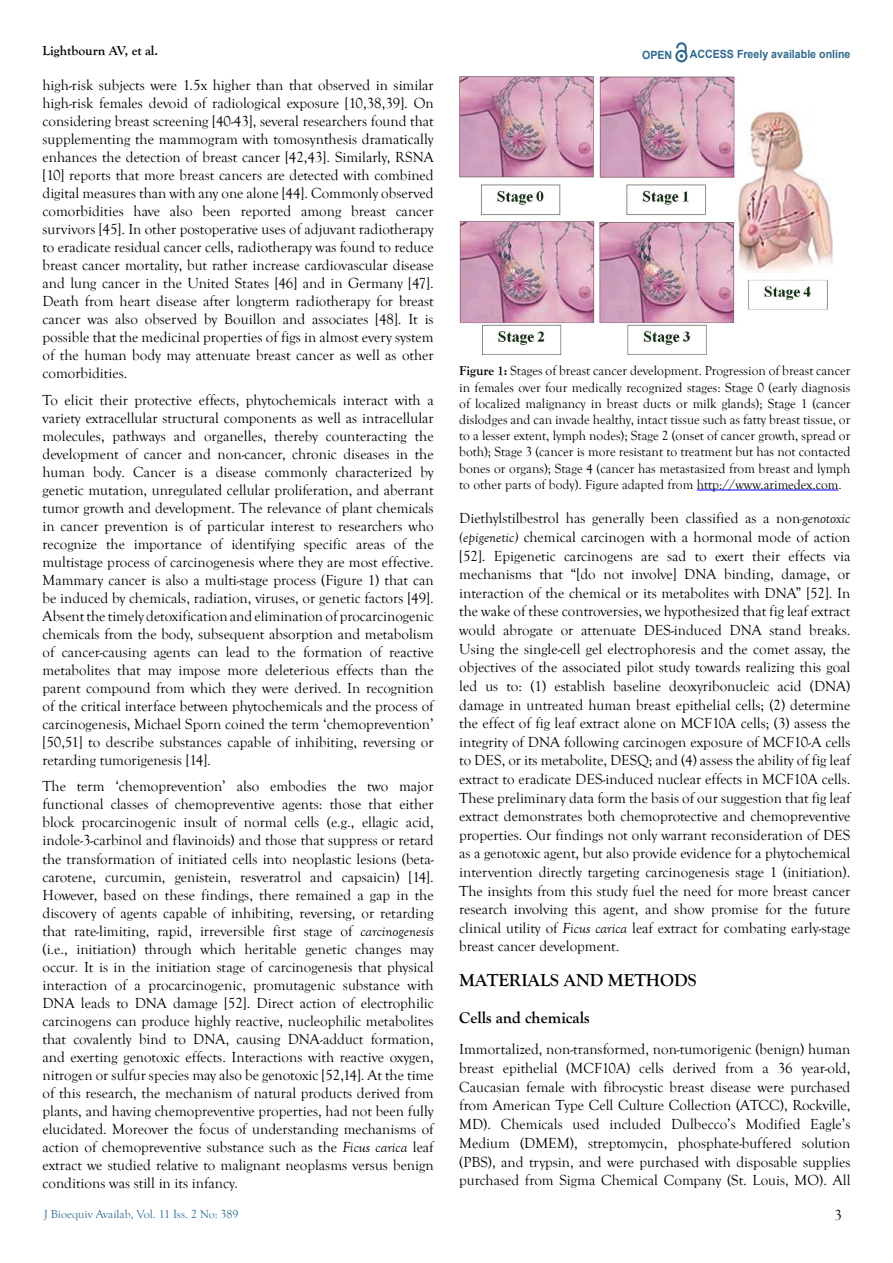
<style>
.page{position:relative;width:893px;height:1263px;background:#fff}
.page>*{position:absolute;margin:0;border:0;box-sizing:border-box;transform-origin:0 0}
.t1{font:700 18px "Goudy Old Style T";color:#000}
.t2{font:700 16.5px "Goudy Old Style T";color:#000}
.t3{font:15px/18px "Goudy Old Style T";color:#000;text-align:justify}
.t4{font:13.5px/16.2px "Goudy Old Style T";color:#000;text-align:justify}
.t5{font:700 13.5px "Goudy Old Style T";color:#000}
.t6{font:12px "Goudy Old Style T";color:#2c6b8f}
.t7{font:700 11.25px "Arial";color:#2d6a8e;scale:.94 1}
.s1{font-style:italic}
.s2{font-weight:700}
</style>
<div class="page">
<svg style="left:675px;top:43px;width:12px;height:19px"></svg>
<img style="left:459px;top:77px;width:374px;height:278px">
<hr style="left:697px;top:490px;width:141px;height:1px;background:#00f">
<p class="t5" style="left:43px;top:43px;width:117px">Lightbourn AV, et al.</p>
<p class="t7" style="left:642px;top:47px;width:34px">OPEN</p>
<p class="t7" style="left:690px;top:46px;width:172px">ACCESS Freely available online</p>
<p class="t3" style="left:43px;top:77px;width:393px">high-risk subjects were 1.5x higher than that observed in similar high-risk females devoid of radiological exposure [10,38,39]. On considering breast screening [40-43], several researchers found that supplementing the mammogram with tomosynthesis dramatically enhances the detection of breast cancer [42,43]. Similarly, RSNA [10] reports that more breast cancers are detected with combined digital measures than with any one alone [44]. Commonly observed comorbidities have also been reported among breast cancer survivors [45]. In other postoperative uses of adjuvant radiotherapy to eradicate residual cancer cells, radiotherapy was found to reduce breast cancer mortality, but rather increase cardiovascular disease and lung cancer in the United States [46] and in Germany [47].<br>Death from heart disease after longterm radiotherapy for breast cancer was also observed by Bouillon and associates [48]. It is possible that the medicinal properties of figs in almost every system of the human body may attenuate breast cancer as well as other comorbidities.</p>
<p class="t3" style="left:43px;top:391px;width:393px">To elicit their protective effects, phytochemicals interact with a variety extracellular structural components as well as intracellular molecules, pathways and organelles, thereby counteracting the development of cancer and non-cancer, chronic diseases in the human body. Cancer is a disease commonly characterized by genetic mutation, unregulated cellular proliferation, and aberrant tumor growth and development. The relevance of plant chemicals in cancer prevention is of particular interest to researchers who recognize the importance of identifying specific areas of the multistage process of carcinogenesis where they are most effective.<br>Mammary cancer is also a multi-stage process (Figure 1) that can be induced by chemicals, radiation, viruses, or genetic factors [49].<br>Absent the timely detoxification and elimination of procarcinogenic chemicals from the body, subsequent absorption and metabolism of cancer-causing agents can lead to the formation of reactive metabolites that may impose more deleterious effects than the parent compound from which they were derived. In recognition of the critical interface between phytochemicals and the process of carcinogenesis, Michael Sporn coined the term ‘chemoprevention’ [50,51] to describe substances capable of inhibiting, reversing or retarding tumorigenesis [14].</p>
<p class="t3" style="left:43px;top:778px;width:393px">The term ‘chemoprevention’ also embodies the two major functional classes of chemopreventive agents: those that either block procarcinogenic insult of normal cells (e.g., ellagic acid, indole-3-carbinol and flavinoids) and those that suppress or retard the transformation of initiated cells into neoplastic lesions (beta&shy;carotene, curcumin, genistein, resveratrol and capsaicin) [14].<br>However, based on these findings, there remained a gap in the discovery of agents capable of inhibiting, reversing, or retarding that rate-limiting, rapid, irreversible first stage of <span class="s1">carcinogenesis </span>(i.e., initiation) through which heritable genetic changes may occur<span class="s1">.</span> It is in the initiation stage of carcinogenesis that physical interaction of a procarcinogenic, promutagenic substance with DNA leads to DNA damage [52]. Direct action of electrophilic carcinogens can produce highly reactive, nucleophilic metabolites that covalently bind to DNA, causing DNA-adduct formation, and exerting genotoxic effects. Interactions with reactive oxygen, nitrogen or sulfur species may also be genotoxic [52,14]. At the time of this research, the mechanism of natural products derived from plants, and having chemopreventive properties, had not been fully elucidated. Moreover the focus of understanding mechanisms of action of chemopreventive substance such as the <span class="s1">Ficus carica</span> leaf extract we studied relative to malignant neoplasms versus benign conditions was still in its infancy<span class="s1">.</span></p>
<p class="t6" style="left:44px;top:1207px;width:196px">J Bioequiv Availab, Vol. 11 Iss. 2 No: 389</p>
<p class="t4" style="left:459px;top:363px;width:393px"><span class="s2">Figure 1:</span> Stages of breast cancer development. Progression of breast cancer in females over four medically recognized stages: Stage 0 (early diagnosis of localized malignancy in breast ducts or milk glands); Stage 1 (cancer dislodges and can invade healthy, intact tissue such as fatty breast tissue, or to a lesser extent, lymph nodes); Stage 2 (onset of cancer growth, spread or both); Stage 3 (cancer is more resistant to treatment but has not contacted bones or organs); Stage 4 (cancer has metastasized from breast and lymph to other parts of body). Figure adapted from http://www.arimedex.com.</p>
<p class="t3" style="left:459px;top:510px;width:393px;line-height:18.6px">Diethylstilbestrol has generally been classified as a non<span class="s1">-genotoxic (epigenetic)</span> chemical carcinogen with a hormonal mode of action [52]. Epigenetic carcinogens are sad to exert their effects via mechanisms that “[do not involve] DNA binding, damage, or interaction of the chemical or its metabolites with DNA” [52]. In the wake of these controversies, we hypothesized that fig leaf extract would abrogate or attenuate DES-induced DNA stand breaks.<br>Using the single-cell gel electrophoresis and the comet assay, the objectives of the associated pilot study towards realizing this goal led us to: (1) establish baseline deoxyribonucleic acid (DNA) damage in untreated human breast epithelial cells; (2) determine the effect of fig leaf extract alone on MCF10A cells; (3) assess the integrity of DNA following carcinogen exposure of MCF10-A cells to DES, or its metabolite, DESQ; and (4) assess the ability of fig leaf extract to eradicate DES-induced nuclear effects in MCF10A cells.<br>These preliminary data form the basis of our suggestion that fig leaf extract demonstrates both chemoprotective and chemopreventive properties. Our findings not only warrant reconsideration of DES as a genotoxic agent, but also provide evidence for a phytochemical intervention directly targeting carcinogenesis stage 1 (initiation).<br>The insights from this study fuel the need for more breast cancer research involving this agent, and show promise for the future clinical utility of <span class="s1">Ficus carica</span> leaf extract for combating early-stage breast cancer development.</p>
<p class="t1" style="left:459px;top:970px;width:239px">MATERIALS AND METHODS</p>
<p class="t2" style="left:459px;top:1008px;width:132px">Cells and chemicals</p>
<p class="t3" style="left:459px;top:1040px;width:393px;line-height:18.8px">Immortalized, non-transformed, non-tumorigenic (benign) human breast epithelial (MCF10A) cells derived from a 36 year-old, Caucasian female with fibrocystic breast disease were purchased from American Type Cell Culture Collection (ATCC), Rockville, MD). Chemicals used included Dulbecco’s Modified Eagle’s Medium (DMEM), streptomycin, phosphate-buffered solution (PBS), and trypsin, and were purchased with disposable supplies purchased from Sigma Chemical Company (St. Louis, MO). All</p>
<p class="t3" style="left:834px;top:1207px;width:9px">3</p>
</div>
